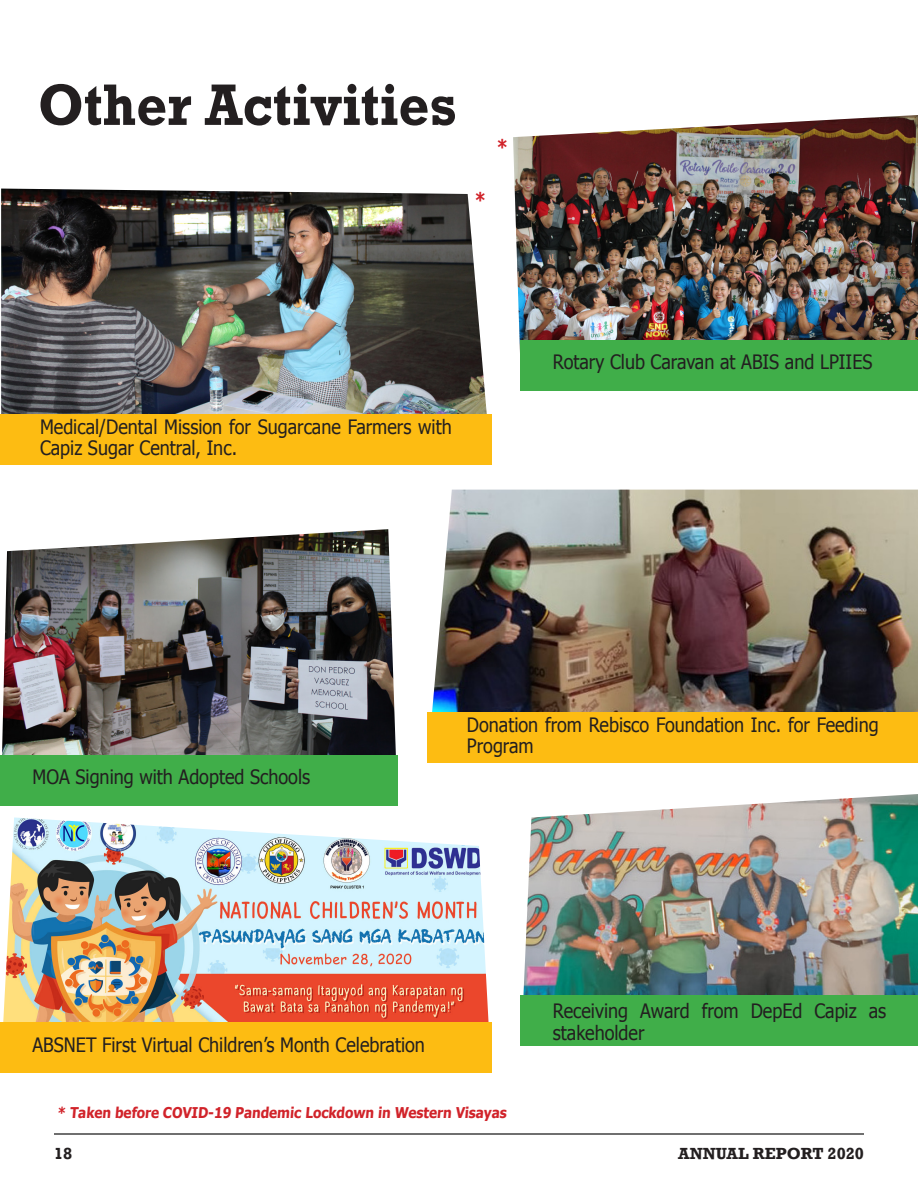
<style>
.page{position:relative;width:918px;height:1188px;background:#fff}
.page>*{position:absolute;margin:0;border:0;box-sizing:border-box;transform-origin:0 0}
.t1{font:700 59.4px "Rockwell";color:#231f20;scale:.91 1}
.t2{font:19.8px/21.6px "Tahoma";color:#231f20;scale:.91 1}
.t3{font:700 19.8px "Tahoma";color:#d1232a;scale:.91 1}
.t4{font:700 16.5px "Rockwell";color:#231f20}
.t5{font:700 14.85px "Tahoma";color:#d1232a;scale:.91 1}
</style>
<div class="page">
<hr style="left:54px;top:1133px;width:810px;height:2px;background:#000">
<img style="left:523px;top:794px;width:395px;height:201px">
<div style="left:521px;top:995px;width:397px;height:51px;background:#40ae49"></div>
<img style="left:3px;top:817px;width:486px;height:205px">
<div style="left:0;top:1022px;width:491px;height:51px;background:#fdbc12"></div>
<img style="left:432px;top:490px;width:486px;height:222px">
<div style="left:427px;top:712px;width:491px;height:51px;background:#fdbc12"></div>
<img style="left:2px;top:529px;width:394px;height:226px">
<div style="left:0;top:755px;width:398px;height:51px;background:#40ae49"></div>
<img style="left:513px;top:115px;width:405px;height:260px">
<div style="left:521px;top:340px;width:397px;height:51px;background:#40ae49"></div>
<img style="left:1px;top:189px;width:486px;height:225px">
<div style="left:0;top:414px;width:491px;height:51px;background:#fdbc12"></div>
<p class="t1" style="left:38px;top:69px;width:462px">Other Activities</p>
<p class="t3" style="left:497px;top:133px;width:14px">*</p>
<p class="t3" style="left:475px;top:186px;width:14px">*</p>
<p class="t2" style="left:40px;top:415px;width:454px">Medical/Dental Mission for Sugarcane Farmers with<br>Capiz Sugar Central, Inc.</p>
<p class="t2" style="left:553px;top:350px;width:353px">Rotary Club Caravan at ABIS and LPIIES</p>
<p class="t2" style="left:32px;top:765px;width:307px">MOA Signing with Adopted Schools</p>
<p class="t2" style="left:467px;top:713px;width:454px">Donation from Rebisco Foundation Inc. for Feeding<br>Program</p>
<p class="t2" style="left:32px;top:1033px;width:433px">ABSNET First Virtual Children’s Month Celebration</p>
<p class="t2" style="left:553px;top:999px;width:368px">Receiving Award from DepEd Capiz as stakeholder</p>
<p class="t5" style="left:57px;top:1103px;width:497px">* Taken before COVID-19 Pandemic Lockdown in Western Visayas</p>
<p class="t4" style="left:54px;top:1143px;width:20px">18</p>
<p class="t4" style="left:678px;top:1143px;width:187px">ANNUAL REPORT 2020</p>
</div>
